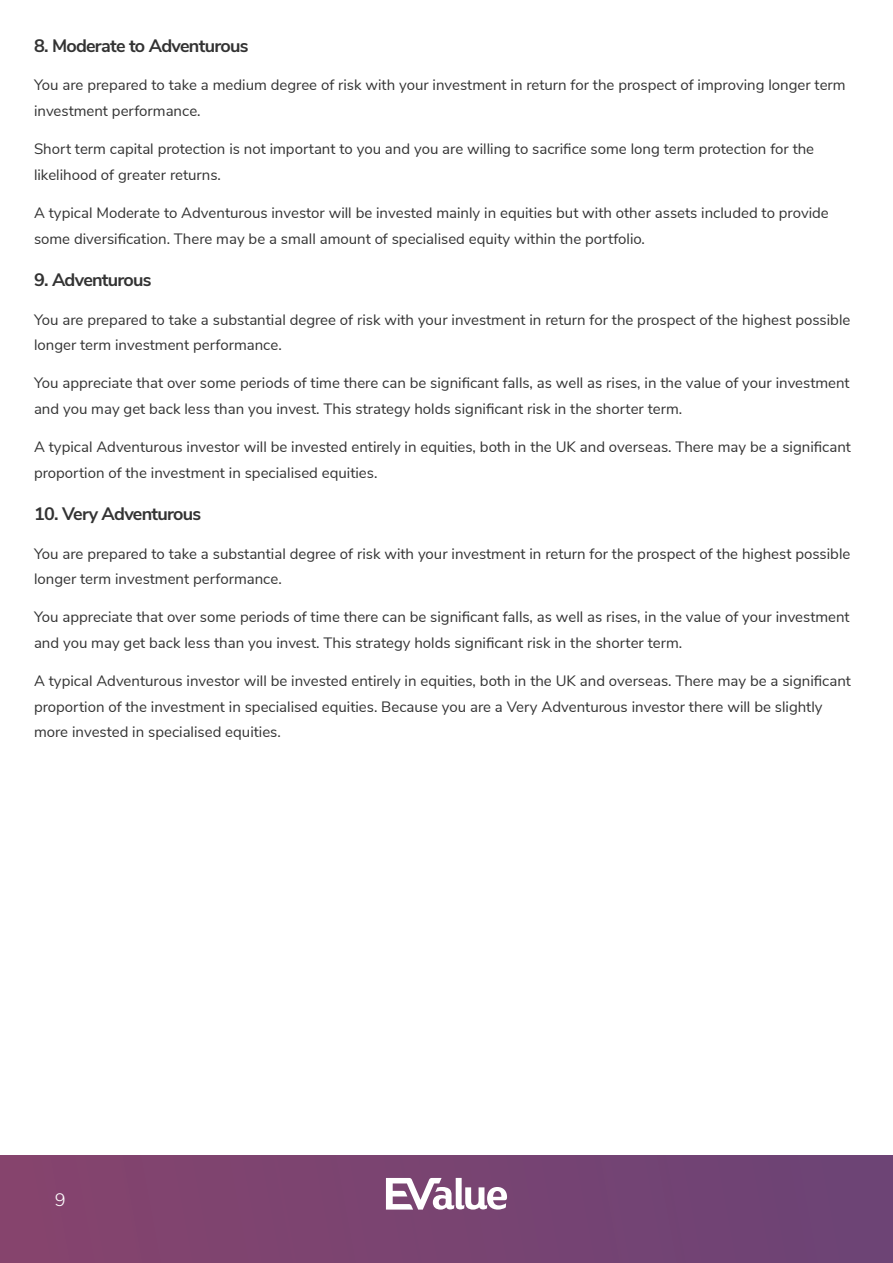
<style>
.page{position:relative;width:893px;height:1263px;background:#fff}
.page>*{position:absolute;margin:0;border:0;box-sizing:border-box;transform-origin:0 0}
.Heading_3{font:700 18px "Nunito Sans";letter-spacing:-.04em;color:#333}
.t1{font:300 18px "Nunito Sans";color:#fff}
.Body{font:15px/25.5px "Nunito Sans";color:#333}
</style>
<div class="page">
<div style="left:0;top:1156px;width:893px;height:107px;background:#794471"></div>
<svg style="left:386px;top:1178px;width:121px;height:31px"></svg>
<p class="Heading_3" style="left:34px;top:33px;width:216px">8. Moderate to Adventurous</p>
<p class="Body" style="left:34px;top:72px;width:813px">You are prepared to take a medium degree of risk with your investment in return for the prospect of improving longer term investment performance.</p>
<p class="Body" style="left:34px;top:135px;width:782px">Short term capital protection is not important to you and you are willing to sacrifice some long term protection for the likelihood of greater returns.</p>
<p class="Body" style="left:34px;top:199px;width:796px">A typical Moderate to Adventurous investor will be invested mainly in equities but with other assets included to provide some diversification. There may be a small amount of specialised equity within the portfolio.</p>
<p class="Heading_3" style="left:34px;top:267px;width:119px">9. Adventurous</p>
<p class="Body" style="left:34px;top:306px;width:818px">You are prepared to take a substantial degree of risk with your investment in return for the prospect of the highest possible longer term investment performance.</p>
<p class="Body" style="left:34px;top:369px;width:817px">You appreciate that over some periods of time there can be significant falls, as well as rises, in the value of your investment and you may get back less than you invest. This strategy holds significant risk in the shorter term.</p>
<p class="Body" style="left:34px;top:433px;width:818px">A typical Adventurous investor will be invested entirely in equities, both in the UK and overseas. There may be a significant proportion of the investment in specialised equities.</p>
<p class="Heading_3" style="left:34px;top:501px;width:169px">10. Very Adventurous</p>
<p class="Body" style="left:34px;top:540px;width:818px">You are prepared to take a substantial degree of risk with your investment in return for the prospect of the highest possible longer term investment performance.</p>
<p class="Body" style="left:34px;top:603px;width:817px">You appreciate that over some periods of time there can be significant falls, as well as rises, in the value of your investment and you may get back less than you invest. This strategy holds significant risk in the shorter term.</p>
<p class="Body" style="left:34px;top:667px;width:818px">A typical Adventurous investor will be invested entirely in equities, both in the UK and overseas. There may be a significant proportion of the investment in specialised equities. Because you are a Very Adventurous investor there will be slightly more invested in specialised equities.</p>
<p class="t1" style="left:55px;top:1186px;width:12px">9</p>
</div>
